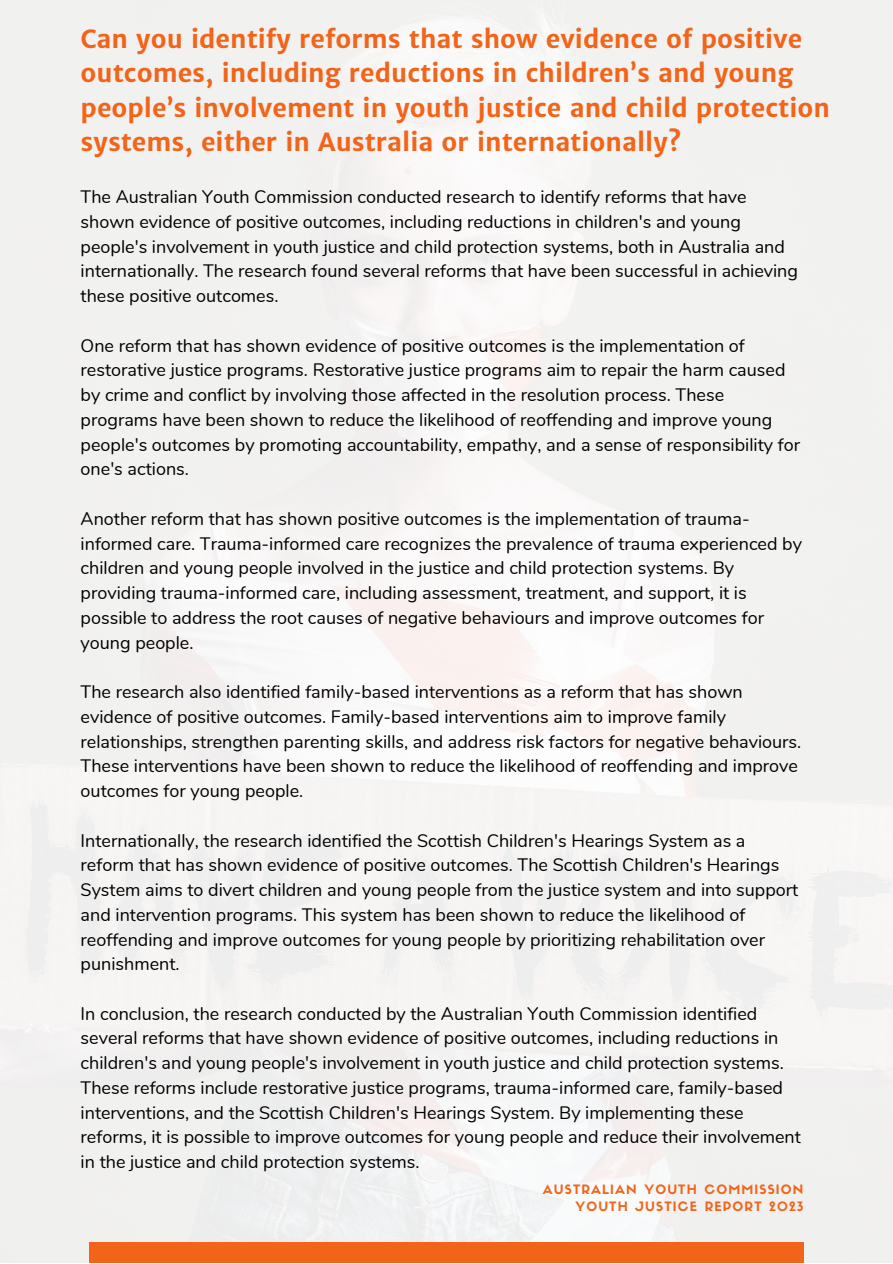
<style>
.page{position:relative;width:893px;height:1264px;background:#fff}
.page>*{position:absolute;margin:0;border:0;box-sizing:border-box;transform-origin:0 0}
.t1{font:700 25.05px/34.5px "Merriweather Sans";color:#f26419}
.t2{font:18px/24.8px "Nunito";color:#000}
.t3{font:12.75px "Sifonn Basic";letter-spacing:.09em;color:#f26419}
</style>
<div class="page">
<img style="left:0;top:0;width:892px;height:1262px">
<div style="left:89px;top:1242px;width:714px;height:20px;background:#f26419"></div>
<p class="t1" style="left:81px;top:22px;width:750px">Can you identify reforms that show evidence of positive outcomes, including reductions in children’s and young people’s involvement in youth justice and child protection systems, either in Australia or internationally?</p>
<p class="t2" style="left:81px;top:185px;width:719px">The Australian Youth Commission conducted research to identify reforms that have shown evidence of positive outcomes, including reductions in children's and young people's involvement in youth justice and child protection systems, both in Australia and internationally. The research found several reforms that have been successful in achieving these positive outcomes.</p>
<p class="t2" style="left:81px;top:333px;width:720px">One reform that has shown evidence of positive outcomes is the implementation of restorative justice programs. Restorative justice programs aim to repair the harm caused by crime and conflict by involving those affected in the resolution process. These programs have been shown to reduce the likelihood of reoffending and improve young people's outcomes by promoting accountability, empathy, and a sense of responsibility for one's actions.</p>
<p class="t2" style="left:81px;top:506px;width:722px">Another reform that has shown positive outcomes is the implementation of trauma&shy;informed care. Trauma-informed care recognizes the prevalence of trauma experienced by children and young people involved in the justice and child protection systems. By providing trauma-informed care, including assessment, treatment, and support, it is possible to address the root causes of negative behaviours and improve outcomes for young people.</p>
<p class="t2" style="left:81px;top:679px;width:722px">The research also identified family-based interventions as a reform that has shown evidence of positive outcomes. Family-based interventions aim to improve family relationships, strengthen parenting skills, and address risk factors for negative behaviours.<br>These interventions have been shown to reduce the likelihood of reoffending and improve outcomes for young people.</p>
<p class="t2" style="left:81px;top:828px;width:719px">Internationally, the research identified the Scottish Children's Hearings System as a reform that has shown evidence of positive outcomes. The Scottish Children's Hearings System aims to divert children and young people from the justice system and into support and intervention programs. This system has been shown to reduce the likelihood of reoffending and improve outcomes for young people by prioritizing rehabilitation over punishment.</p>
<p class="t2" style="left:81px;top:1001px;width:721px">In conclusion, the research conducted by the Australian Youth Commission identified several reforms that have shown evidence of positive outcomes, including reductions in children's and young people's involvement in youth justice and child protection systems.<br>These reforms include restorative justice programs, trauma-informed care, family-based interventions, and the Scottish Children's Hearings System. By implementing these reforms, it is possible to improve outcomes for young people and reduce their involvement in the justice and child protection systems.</p>
<p class="t3" style="left:542px;top:1184px;width:262px">AUSTRALIAN YOUTH COMMISSION</p>
<p class="t3" style="left:575px;top:1201px;width:229px">YOUTH JUSTICE REPORT 2023</p>
</div>
